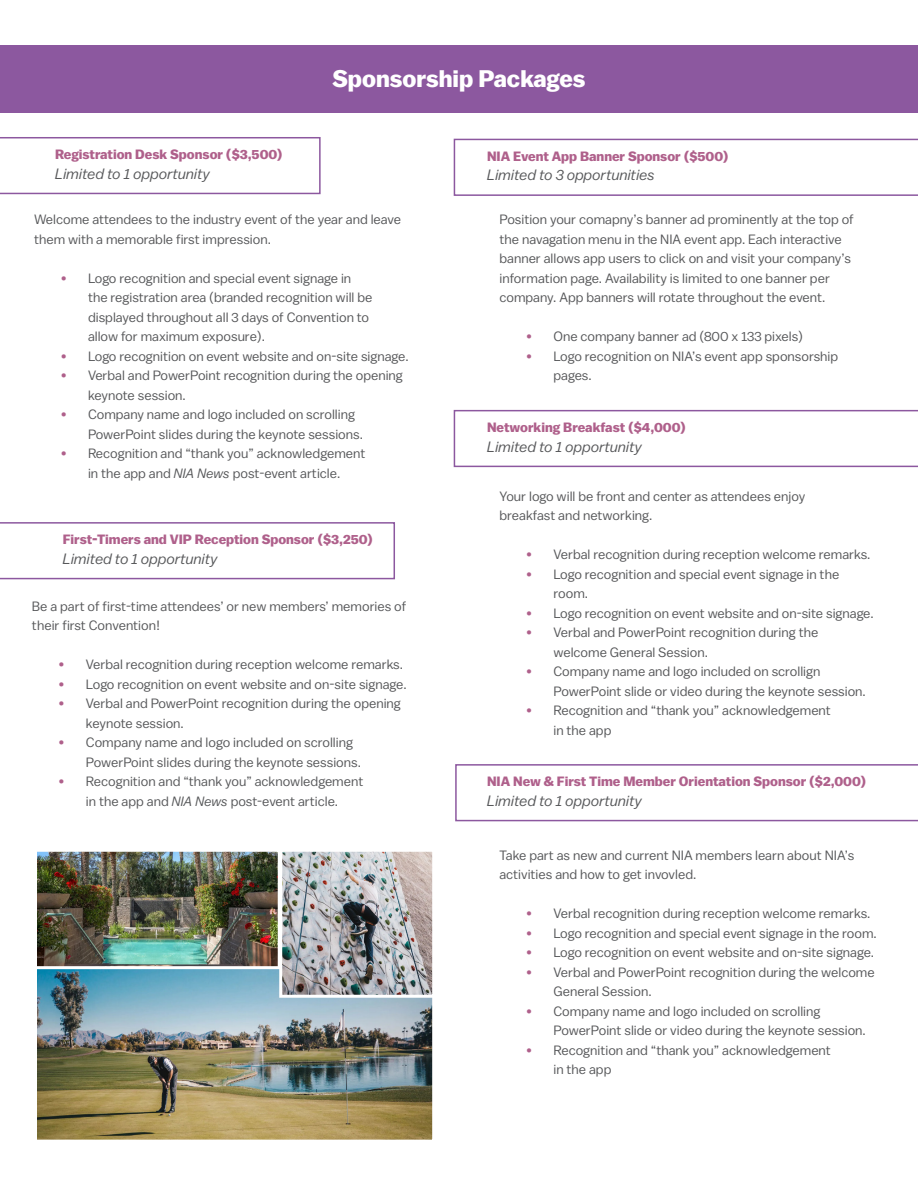
<style>
.page{position:relative;width:918px;height:1188px;background:#fff}
.page>*{position:absolute;margin:0;border:0;box-sizing:border-box;transform-origin:0 0}
.t1{font:700 24px "Balto";color:#fff}
.Default{font:italic 15px "Balto";color:#57585a}
.t2{font:13.5px/19.5px "Balto";color:#57585a}
.Default-2{font:700 13.5px "Balto";color:#af608b}
.s1{color:#af608b}
.s2{font-style:italic}
</style>
<div class="page">
<div style="left:0;top:45px;width:918px;height:68px;background:#8c589f"></div>
<svg style="left:454px;top:139px;width:464px;height:57px"></svg>
<svg style="left:454px;top:410px;width:464px;height:57px"></svg>
<svg style="left:0;top:137px;width:321px;height:57px"></svg>
<svg style="left:0;top:522px;width:395px;height:57px"></svg>
<svg style="left:455px;top:764px;width:463px;height:57px"></svg>
<img style="left:38px;top:853px;width:239px;height:113px">
<div style="left:34px;top:849px;width:247px;height:149px;border:3px solid #fff"></div>
<img style="left:38px;top:970px;width:393px;height:169px">
<div style="left:34px;top:966px;width:401px;height:177px;border:3px solid #fff"></div>
<img style="left:283px;top:853px;width:148px;height:141px">
<div style="left:279px;top:849px;width:156px;height:149px;border:3px solid #fff"></div>
<p class="t1" style="left:332px;top:64px;width:255px">Sponsorship Packages</p>
<p class="Default-2" style="left:55px;top:146px;width:229px">Registration Desk Sponsor ($3,500)</p>
<p class="Default" style="left:55px;top:164px;width:156px">Limited to 1 opportunity</p>
<p class="t2" style="left:34px;top:209px;width:369px">Welcome attendees to the industry event of the year and leave them with a memorable first impression.</p>
<p class="t2" style="left:61px;top:268px;width:292px"><span class="s1">•</span> Logo recognition and special event signage in</p>
<p class="t2" style="left:88px;top:287px;width:286px">the registration area (branded recognition will be</p>
<p class="t2" style="left:88px;top:307px;width:283px">displayed throughout all 3 days of Convention to</p>
<p class="t2" style="left:88px;top:326px;width:178px">allow for maximum exposure).</p>
<p class="t2" style="left:61px;top:346px;width:349px"><span class="s1">•</span> Logo recognition on event website and on-site signage.</p>
<p class="t2" style="left:88px;top:365px;width:316px;text-indent:-27px"><span class="s1">•</span> Verbal and PowerPoint recognition during the opening keynote session.</p>
<p class="t2" style="left:88px;top:404px;width:276px;text-indent:-27px"><span class="s1">•</span> Company name and logo included on scrolling<br>PowerPoint slides during the keynote sessions.</p>
<p class="t2" style="left:61px;top:443px;width:306px;text-align:center"><span class="s1">•</span> Recognition and “thank you” acknowledgement in the app and <span class="s2">NIA News</span> post-event article.</p>
<p class="Default-2" style="left:487px;top:148px;width:243px">NIA Event App Banner Sponsor ($500)</p>
<p class="Default" style="left:487px;top:166px;width:169px">Limited to 3 opportunities</p>
<p class="t2" style="left:500px;top:209px;width:356px">Position your comapny’s banner ad prominently at the top of the navagation menu in the NIA event app. Each interactive banner allows app users to click on and visit your company’s information page. Availability is limited to one banner per company. App banners will rotate throughout the event.</p>
<p class="t2" style="left:526px;top:326px;width:278px"><span class="s1">•</span> One company banner ad (800 x 133 pixels)</p>
<p class="t2" style="left:554px;top:346px;width:286px;text-indent:-27px"><span class="s1">•</span> Logo recognition on NIA’s event app sponsorship pages.</p>
<p class="Default-2" style="left:487px;top:419px;width:200px">Networking Breakfast ($4,000)</p>
<p class="Default" style="left:487px;top:437px;width:156px">Limited to 1 opportunity</p>
<p class="t2" style="left:500px;top:486px;width:307px">Your logo will be front and center as attendees enjoy</p>
<p class="t2" style="left:500px;top:505px;width:154px">breakfast and networking.</p>
<p class="t2" style="left:526px;top:544px;width:345px"><span class="s1">•</span> Verbal recognition during reception welcome remarks.</p>
<p class="t2" style="left:554px;top:564px;width:287px;text-indent:-27px"><span class="s1">•</span> Logo recognition and special event signage in the room.</p>
<p class="t2" style="left:526px;top:603px;width:349px"><span class="s1">•</span> Logo recognition on event website and on-site signage.</p>
<p class="t2" style="left:554px;top:622px;width:266px;text-indent:-27px"><span class="s1">•</span> Verbal and PowerPoint recognition during the welcome General Session.</p>
<p class="t2" style="left:554px;top:661px;width:314px;text-indent:-27px"><span class="s1">•</span> Company name and logo included on scrollign<br>PowerPoint slide or video during the keynote session.</p>
<p class="t2" style="left:554px;top:700px;width:279px;text-indent:-27px"><span class="s1">•</span> Recognition and “thank you” acknowledgement in the app</p>
<p class="Default-2" style="left:63px;top:532px;width:312px">First-Timers and VIP Reception Sponsor ($3,250)</p>
<p class="Default" style="left:63px;top:550px;width:156px">Limited to 1 opportunity</p>
<p class="t2" style="left:32px;top:596px;width:376px">Be a part of first-time attendees’ or new members’ memories of their first Convention!</p>
<p class="t2" style="left:59px;top:654px;width:345px"><span class="s1">•</span> Verbal recognition during reception welcome remarks.</p>
<p class="t2" style="left:59px;top:674px;width:349px"><span class="s1">•</span> Logo recognition on event website and on-site signage.</p>
<p class="t2" style="left:86px;top:693px;width:316px;text-indent:-27px"><span class="s1">•</span> Verbal and PowerPoint recognition during the opening keynote session.</p>
<p class="t2" style="left:86px;top:732px;width:276px;text-indent:-27px"><span class="s1">•</span> Company name and logo included on scrolling<br>PowerPoint slides during the keynote sessions.</p>
<p class="t2" style="left:59px;top:771px;width:306px;text-align:center"><span class="s1">•</span> Recognition and “thank you” acknowledgement in the app and <span class="s2">NIA News</span> post-event article.</p>
<p class="Default-2" style="left:487px;top:774px;width:381px">NIA New &amp; First Time Member Orientation Sponsor ($2,000)</p>
<p class="Default" style="left:487px;top:792px;width:156px">Limited to 1 opportunity</p>
<p class="t2" style="left:500px;top:845px;width:356px">Take part as new and current NIA members learn about NIA’s activities and how to get invovled.</p>
<p class="t2" style="left:526px;top:903px;width:345px"><span class="s1">•</span> Verbal recognition during reception welcome remarks.</p>
<p class="t2" style="left:526px;top:923px;width:352px"><span class="s1">•</span> Logo recognition and special event signage in the room.</p>
<p class="t2" style="left:526px;top:942px;width:349px"><span class="s1">•</span> Logo recognition on event website and on-site signage.</p>
<p class="t2" style="left:554px;top:962px;width:323px;text-indent:-27px"><span class="s1">•</span> Verbal and PowerPoint recognition during the welcome<br>General Session.</p>
<p class="t2" style="left:554px;top:1001px;width:314px;text-indent:-27px"><span class="s1">•</span> Company name and logo included on scrolling<br>PowerPoint slide or video during the keynote session.</p>
<p class="t2" style="left:554px;top:1040px;width:279px;text-indent:-27px"><span class="s1">•</span> Recognition and “thank you” acknowledgement in the app</p>
</div>
